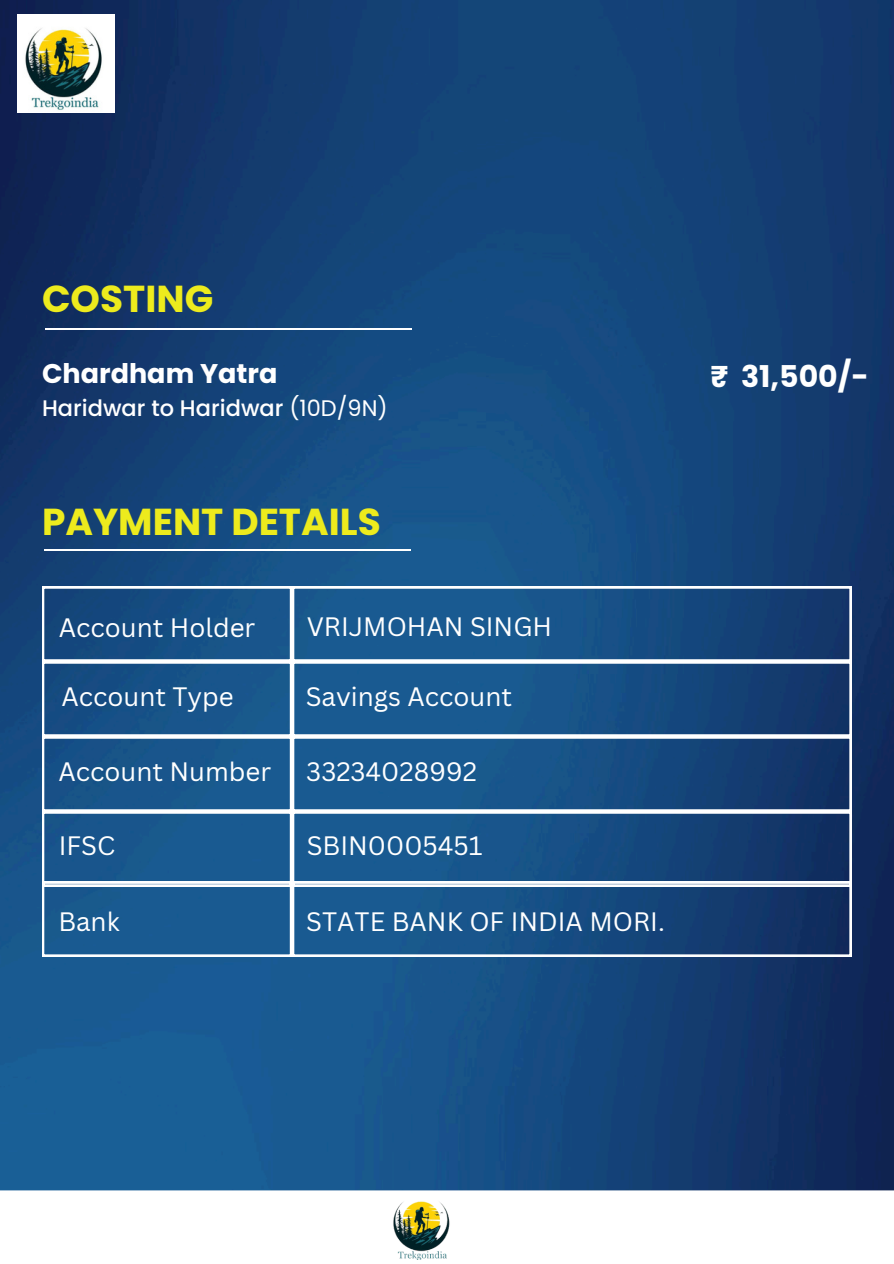
<style>
.page{position:relative;width:894px;height:1264px;background:#fff}
.page>*{position:absolute;margin:0;border:0;box-sizing:border-box;transform-origin:0 0}
.t1{font:700 37.5px "Poppins";color:#edeb1d}
.t2{font:700 30px "Poppins";color:#fff}
.t3{font:700 27px "Poppins";color:#fff}
.t4{font:25.95px "Canva Sans";color:#fff}
.t5{font:500 22.5px "Poppins";color:#fff}
.s1{font-weight:400}
</style>
<div class="page">
<img style="left:0;top:0;width:893px;height:1190px">
<hr style="left:45px;top:328px;width:366px;height:1px;background:#fff">
<img style="left:18px;top:14px;width:97px;height:98px">
<hr style="left:45px;top:549px;width:365px;height:1px;background:#fff">
<svg style="left:42px;top:586px;width:809px;height:370px;background:#275b8d"></svg>
<img style="left:393px;top:1201px;width:57px;height:58px">
<p class="t1" style="left:42px;top:272px;width:173px">COSTING</p>
<h4 class="t3" style="left:42px;top:354px;width:237px">Chardham Yatra</h4>
<p class="t5" style="left:42px;top:392px;width:347px">Haridwar to Haridwar <span class="s1">(10D/9N)</span></p>
<p class="t1" style="left:42px;top:495px;width:340px">PAYMENT DETAILS</p>
<h1 class="t4" style="left:59px;top:609px;width:198px">Account Holder</h1>
<p class="t4" style="left:306px;top:608px;width:247px">VRIJMOHAN SINGH</p>
<h3 class="t4" style="left:61px;top:678px;width:174px">Account Type</h3>
<h5 class="t4" style="left:305px;top:678px;width:208px">Savings Account</h5>
<h5 class="t4" style="left:58px;top:753px;width:214px">Account Number</h5>
<h5 class="t4" style="left:306px;top:753px;width:172px">33234028992</h5>
<h3 class="t4" style="left:59px;top:827px;width:58px">IFSC</h3>
<h3 class="t4" style="left:306px;top:827px;width:177px">SBIN0005451</h3>
<h5 class="t4" style="left:58px;top:902px;width:63px">Bank</h5>
<h5 class="t4" style="left:306px;top:903px;width:360px">STATE BANK OF INDIA MORI.</h5>
<h2 class="t2" style="left:710px;top:355px;width:160px">₹ 31,500/-</h2>
</div>
